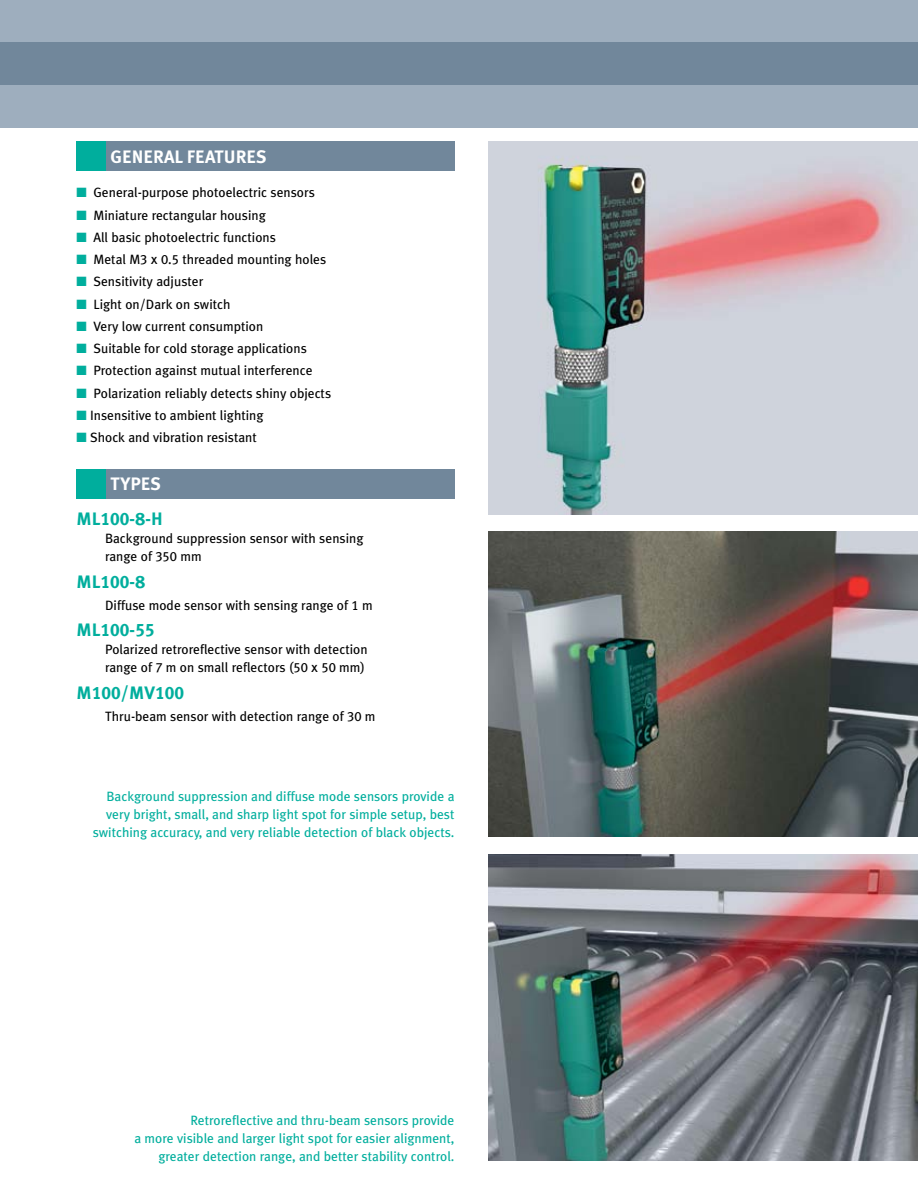
<style>
.page{position:relative;width:918px;height:1188px;background:#fff}
.page>*{position:absolute;margin:0;border:0;box-sizing:border-box;transform-origin:0 0}
.t1{font:18px "Meta Plus Bold Caps";color:#00ae9d}
.t2{font:700 18px "Meta Plus";color:#fff}
.t3{font:13.5px/18px "Meta Plus";color:#000}
.t4{font:13.5px/18px "Meta Plus";color:#00ae9d;text-align:right}
.s1{color:#00ae9d}
.s2{font-family:"Meta Plus Book Caps"}
</style>
<div class="page">
<img style="left:488px;top:141px;width:430px;height:373px">
<div style="left:77px;top:141px;width:378px;height:30px;background:#71879b"></div>
<div style="left:77px;top:141px;width:29px;height:30px;background:#00ae9d"></div>
<div style="left:77px;top:469px;width:378px;height:30px;background:#71879b"></div>
<div style="left:77px;top:469px;width:29px;height:30px;background:#00ae9d"></div>
<img style="left:488px;top:532px;width:430px;height:305px">
<img style="left:488px;top:854px;width:430px;height:307px">
<div style="left:0;top:0;width:918px;height:128px;background:#9eaebe"></div>
<div style="left:0;top:43px;width:918px;height:42px;background:#71879b"></div>
<h1 class="t2" style="left:111px;top:146px;width:106px">GENERAL FEATUR</h1>
<h1 class="t2" style="left:247px;top:146px;width:20px">ES</h1>
<p class="t3" style="left:77px;top:184px;width:240px"><span class="s1">■</span> General-purpose photoelectric sensors</p>
<p class="t3" style="left:77px;top:206px;width:191px"><span class="s1">■</span> Miniature rectangular housing</p>
<p class="t3" style="left:77px;top:228px;width:201px"><span class="s1">■</span> All basic photoelectric functions</p>
<p class="t3" style="left:77px;top:250px;width:251px"><span class="s1">■</span> Metal M<span class="s2">3 x 0.5</span> threaded mounting holes</p>
<p class="t3" style="left:77px;top:273px;width:128px"><span class="s1">■</span> Sensitivity adjuster</p>
<p class="t3" style="left:77px;top:295px;width:155px"><span class="s1">■</span> Light on/Dark on switch</p>
<p class="t3" style="left:77px;top:317px;width:188px"><span class="s1">■</span> Very low current consumption</p>
<p class="t3" style="left:77px;top:339px;width:232px"><span class="s1">■</span> Suitable for cold storage applications</p>
<p class="t3" style="left:77px;top:362px;width:238px"><span class="s1">■</span> Protection against mutual interference</p>
<p class="t3" style="left:77px;top:384px;width:256px"><span class="s1">■</span> Polarization reliably detects shiny objects</p>
<p class="t3" style="left:77px;top:406px;width:189px"><span class="s1">■</span> Insensitive to ambient lighting</p>
<p class="t3" style="left:77px;top:428px;width:182px"><span class="s1">■</span> Shock and vibration resistant</p>
<h1 class="t2" style="left:111px;top:474px;width:52px">TYPES</h1>
<h1 class="t1" style="left:77px;top:508px;width:88px">ML100-8-H</h1>
<p class="t3" style="left:105px;top:529px;width:260px">Background suppression sensor with sensing range of <span class="s2">350</span> mm</p>
<h1 class="t1" style="left:77px;top:571px;width:70px">ML100-8</h1>
<p class="t3" style="left:105px;top:596px;width:269px">Diffuse mode sensor with sensing range of <span class="s2">1</span> m</p>
<h1 class="t1" style="left:77px;top:620px;width:80px">ML100-55</h1>
<p class="t3" style="left:105px;top:641px;width:264px">Polarized retroreflective sensor with detection range of <span class="s2">7</span> m on small reflectors (<span class="s2">50 x 50</span> mm)</p>
<h1 class="t1" style="left:77px;top:682px;width:109px">M100/MV100</h1>
<p class="t3" style="left:105px;top:707px;width:272px">Thru-beam sensor with detection range of <span class="s2">30</span> m</p>
<p class="t4" style="left:93px;top:787px;width:363px">Background suppression and diffuse mode sensors provide a very bright, small, and sharp light spot for simple setup, best switching accuracy, and very reliable detection of black objects.</p>
<p class="t4" style="left:134px;top:1111px;width:322px">Retroreflective and thru-beam sensors provide<br>a more visible and larger light spot for easier alignment, greater detection range, and better stability control.</p>
</div>
